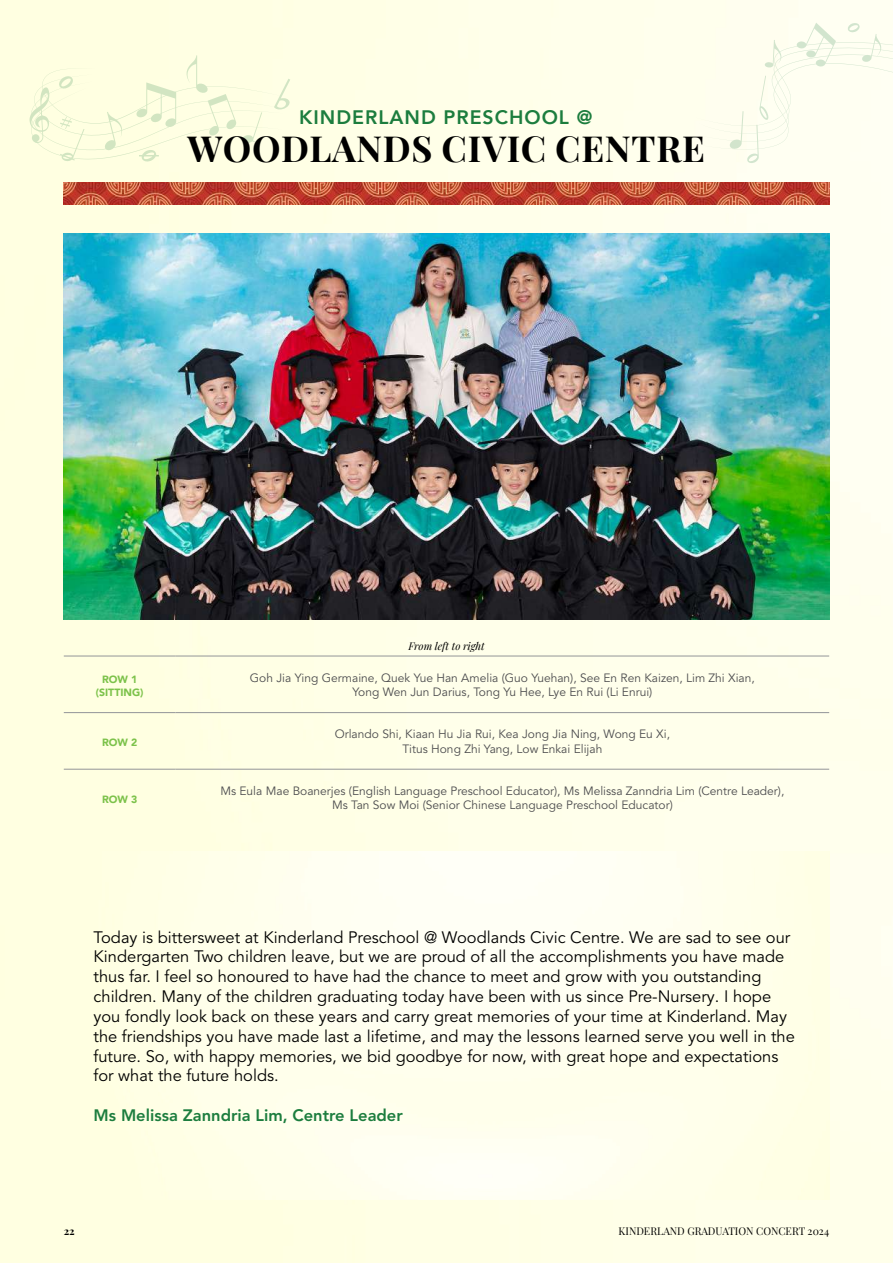
<style>
.page{position:relative;width:893px;height:1263px;background:#ffffe8}
.page>*{position:absolute;margin:0;border:0;box-sizing:border-box;transform-origin:0 0}
.t1{font:700 36px "Playfair Display";letter-spacing:.02em;color:#000}
.t2{font:800 19.5px "Avenir";letter-spacing:.05em;color:#1c7d3e}
.t3{font:16.5px/19.8px "Avenir LT Pro";color:#000}
.t4{font:800 16.5px "Avenir LT Pro";color:#1c7d3e}
.t5{font:12px/14.4px "Avenir LT Pro";color:#4d4d4f;text-align:center}
.t6{font:10.5px "Playfair Display";color:#000}
.t7{font:900 10.5px/12.6px "Avenir";color:#7cc24a;text-align:center}
.t8{font:italic 10.5px "Playfair Display";color:#000}
.t9{font:700 10.5px "Playfair Display";color:#000}
</style>
<div class="page">
<svg style="left:30px;top:55px;width:260px;height:107px"></svg>
<svg style="left:693px;top:23px;width:200px;height:141px"></svg>
<img style="left:64px;top:852px;width:765px;height:347px">
<img style="left:64px;top:234px;width:765px;height:386px">
<hr style="left:64px;top:656px;width:112px;height:1px;background:#939598">
<hr style="left:176px;top:656px;width:653px;height:1px;background:#939598">
<hr style="left:64px;top:712px;width:112px;height:1px;background:#939598">
<hr style="left:176px;top:712px;width:653px;height:1px;background:#939598">
<hr style="left:64px;top:769px;width:112px;height:1px;background:#939598">
<hr style="left:176px;top:769px;width:653px;height:1px;background:#939598">
<img style="left:64px;top:183px;width:765px;height:21px">
<p class="t2" style="left:299px;top:102px;width:295px">KINDERLAND PRESCHOOL @</p>
<h1 class="t1" style="left:187px;top:120px;width:519px">WOODLANDS CIVIC CENTRE</h1>
<p class="t8" style="left:408px;top:637px;width:78px">From left to right</p>
<p class="t7" style="left:96px;top:673px;width:49px">ROW 1 (SITTING)</p>
<p class="t5" style="left:250px;top:670px;width:506px">Goh Jia Ying Germaine, Quek Yue Han Amelia (Guo Yuehan), See En Ren Kaizen, Lim Zhi Xian,<br>Yong Wen Jun Darius, Tong Yu Hee, Lye En Rui (Li Enrui)</p>
<p class="t7" style="left:102px;top:736px;width:37px">ROW 2</p>
<p class="t5" style="left:335px;top:727px;width:337px">Orlando Shi, Kiaan Hu Jia Rui, Kea Jong Jia Ning, Wong Eu Xi,<br>Titus Hong Zhi Yang, Low Enkai Elijah</p>
<p class="t7" style="left:102px;top:792px;width:37px">ROW 3</p>
<p class="t5" style="left:220px;top:784px;width:565px">Ms Eula Mae Boanerjes (English Language Preschool Educator), Ms Melissa Zanndria Lim (Centre Leader),<br>Ms Tan Sow Moi (Senior Chinese Language Preschool Educator)</p>
<p class="t3" style="left:94px;top:927px;width:703px">Today is bittersweet at Kinderland Preschool @ Woodlands Civic Centre. We are sad to see our Kindergarten Two children leave, but we are proud of all the accomplishments you have made thus far. I feel so honoured to have had the chance to meet and grow with you outstanding children. Many of the children graduating today have been with us since Pre-Nursery. I hope you fondly look back on these years and carry great memories of your time at Kinderland. May the friendships you have made last a lifetime, and may the lessons learned serve you well in the future. So, with happy memories, we bid goodbye for now, with great hope and expectations for what the future holds.</p>
<p class="t4" style="left:94px;top:1105px;width:311px">Ms Melissa Zanndria Lim, Centre Leader</p>
<p class="t9" style="left:64px;top:1223px;width:12px">22</p>
<p class="t6" style="left:619px;top:1223px;width:212px">KINDERLAND GRADUATION CONCERT 2024</p>
</div>
